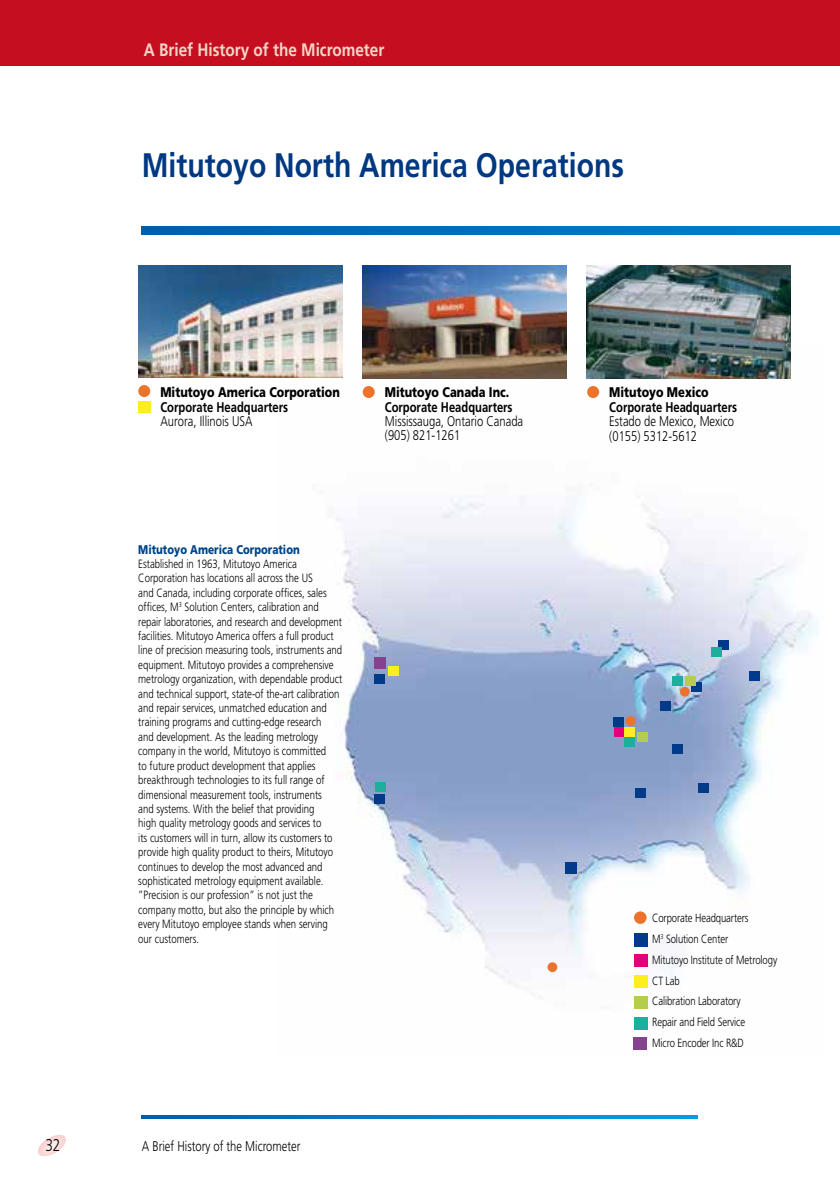
<style>
.page{position:relative;width:840px;height:1191px;background:#fff}
.page>*{position:absolute;margin:0;border:0;box-sizing:border-box;transform-origin:0 0}
.t1{font:700 34px "Mitutoyo Frutiger";color:#003882}
.t2{font:700 18px "Mitutoyo Frutiger";color:#f4d6c8}
.t3{font:300 17px "Mitutoyo Frutiger";color:#000}
.t4{font:300 14px/14.4px "Frutiger";color:#000;scale:.8 1}
.t5{font:700 14px "Frutiger";color:#000;scale:.8 1}
.t6{font:900 14px "Frutiger";color:#000;scale:.8 1}
.t7{font:300 14px "Mitutoyo Frutiger";color:#000}
.t8{font:900 12.6px "Frutiger";color:#004489;scale:.8 1}
.t9{font:300 12px/14.4px "Frutiger";color:#000;scale:.8 1}
.t10{font:300 11.8px/20.8px "Frutiger";letter-spacing:-.01em;color:#000;scale:.8 1}
</style>
<div class="page">
<svg style="left:38px;top:1135px;width:28px;height:21px"></svg>
<svg style="left:142px;top:227px;width:697px;height:7px;background:#006fb7"></svg>
<div style="left:0;top:0;width:839px;height:66px;background:#c50e1f"></div>
<svg style="left:142px;top:1115px;width:554px;height:3px;background:#007fc5"></svg>
<img style="left:277px;top:343px;width:542px;height:707px">
<div style="left:625px;top:716px;width:10px;height:10px;background:#ec732b;border-radius:50%"></div>
<div style="left:547px;top:962px;width:10px;height:10px;background:#ec732b;border-radius:50%"></div>
<div style="left:374px;top:794px;width:10px;height:9px;background:#003a89"></div>
<div style="left:374px;top:674px;width:10px;height:10px;background:#003a89"></div>
<div style="left:613px;top:717px;width:10px;height:10px;background:#003a89"></div>
<div style="left:660px;top:701px;width:10px;height:10px;background:#003a89"></div>
<div style="left:672px;top:744px;width:10px;height:10px;background:#003a89"></div>
<div style="left:697px;top:783px;width:11px;height:10px;background:#003a89"></div>
<div style="left:748px;top:671px;width:10px;height:10px;background:#003a89"></div>
<div style="left:690px;top:681px;width:11px;height:10px;background:#003a89"></div>
<div style="left:717px;top:640px;width:11px;height:10px;background:#003a89"></div>
<div style="left:613px;top:727px;width:10px;height:10px;background:#e2007a"></div>
<div style="left:388px;top:665px;width:10px;height:10px;background:#ffee1d"></div>
<div style="left:623px;top:727px;width:11px;height:10px;background:#ffee1d"></div>
<div style="left:636px;top:732px;width:10px;height:10px;background:#b5cd4c"></div>
<div style="left:375px;top:782px;width:11px;height:10px;background:#1daf9e"></div>
<div style="left:623px;top:737px;width:11px;height:10px;background:#1daf9e"></div>
<div style="left:685px;top:676px;width:10px;height:9px;background:#b5cd4c"></div>
<img style="left:362px;top:265px;width:203px;height:113px">
<div style="left:564px;top:862px;width:12px;height:11px;background:#003a89"></div>
<img style="left:586px;top:265px;width:204px;height:113px">
<div style="left:138px;top:385px;width:12px;height:12px;background:#ec732b;border-radius:50%"></div>
<div style="left:362px;top:386px;width:12px;height:12px;background:#ec732b;border-radius:50%"></div>
<div style="left:587px;top:386px;width:11px;height:12px;background:#ec732b;border-radius:50%"></div>
<div style="left:138px;top:401px;width:13px;height:11px;background:#ffee1d"></div>
<div style="left:633px;top:911px;width:13px;height:13px;background:#ec732b;border-radius:50%"></div>
<div style="left:633px;top:954px;width:13px;height:13px;background:#e2007a"></div>
<div style="left:633px;top:975px;width:13px;height:13px;background:#ffee1d"></div>
<div style="left:633px;top:996px;width:13px;height:12px;background:#b5cd4c"></div>
<div style="left:633px;top:1017px;width:13px;height:12px;background:#1daf9e"></div>
<div style="left:633px;top:933px;width:14px;height:13px;background:#003a89"></div>
<div style="left:633px;top:1037px;width:13px;height:13px;background:#85428f"></div>
<div style="left:374px;top:657px;width:12px;height:11px;background:#85428f"></div>
<div style="left:679px;top:687px;width:10px;height:9px;background:#ec732b;border-radius:50%"></div>
<div style="left:711px;top:647px;width:10px;height:10px;background:#1daf9e"></div>
<div style="left:672px;top:676px;width:10px;height:10px;background:#1daf9e"></div>
<div style="left:635px;top:788px;width:10px;height:10px;background:#003a89"></div>
<img style="left:138px;top:265px;width:204px;height:112px">
<h2 class="t2" style="left:144px;top:39px;width:242px">A Brief History of the Micrometer</h2>
<h1 class="t1" style="left:142px;top:145px;width:483px">Mitutoyo North America Operations</h1>
<p class="t6" style="left:160px;top:384px;width:226px">Mitutoyo America Corporation</p>
<p class="t5" style="left:160px;top:398px;width:161px">Corporate Headquarters</p>
<p class="t4" style="left:160px;top:414px;width:117px">Aurora, Illinois USA</p>
<p class="t8" style="left:138px;top:542px;width:203px">Mitutoyo America Corporation</p>
<p class="t9" style="left:138px;top:556px;width:256px">Established in 1963, Mitutoyo America Corporation has locations all across the US<br>and Canada, including corporate offices, sales offices, M<sup>3</sup> Solution Centers, calibration and repair laboratories, and research and development facilities. Mitutoyo America offers a full product line of precision measuring tools, instruments and equipment. Mitutoyo provides a comprehensive metrology organization, with dependable product and technical support, state-of the-art calibration and repair services, unmatched education and training programs and cutting-edge research<br>and development. As the leading metrology company in the world, Mitutoyo is committed<br>to future product development that applies breakthrough technologies to its full range of dimensional measurement tools, instruments<br>and systems. With the belief that providing<br>high quality metrology goods and services to<br>its customers will in turn, allow its customers to provide high quality product to theirs, Mitutoyo continues to develop the most advanced and sophisticated metrology equipment available. ”Precision is our profession” is not just the company motto, but also the principle by which every Mitutoyo employee stands when serving our customers.</p>
<p class="t6" style="left:384px;top:384px;width:157px">Mitutoyo Canada Inc.</p>
<p class="t5" style="left:384px;top:398px;width:161px">Corporate Headquarters</p>
<p class="t4" style="left:384px;top:414px;width:174px">Mississauga, Ontario Canada (905) 821-1261</p>
<h3 class="t3" style="left:45px;top:1135px;width:17px">32</h3>
<p class="t7" style="left:142px;top:1138px;width:160px">A Brief History of the Micrometer</p>
<p class="t6" style="left:609px;top:384px;width:126px">Mitutoyo Mexico</p>
<p class="t5" style="left:609px;top:398px;width:161px">Corporate Headquarters</p>
<p class="t4" style="left:609px;top:414px;width:157px">Estado de Mexico, Mexico (0155) 5312-5612</p>
<p class="t10" style="left:651px;top:908px;width:158px">Corporate Headquarters<br>M<sup>3</sup> Solution Center<br>Mitutoyo Institute of Metrology<br>CT Lab<br>Calibration Laboratory<br>Repair and Field Service<br>Micro Encoder Inc R&amp;D</p>
</div>
